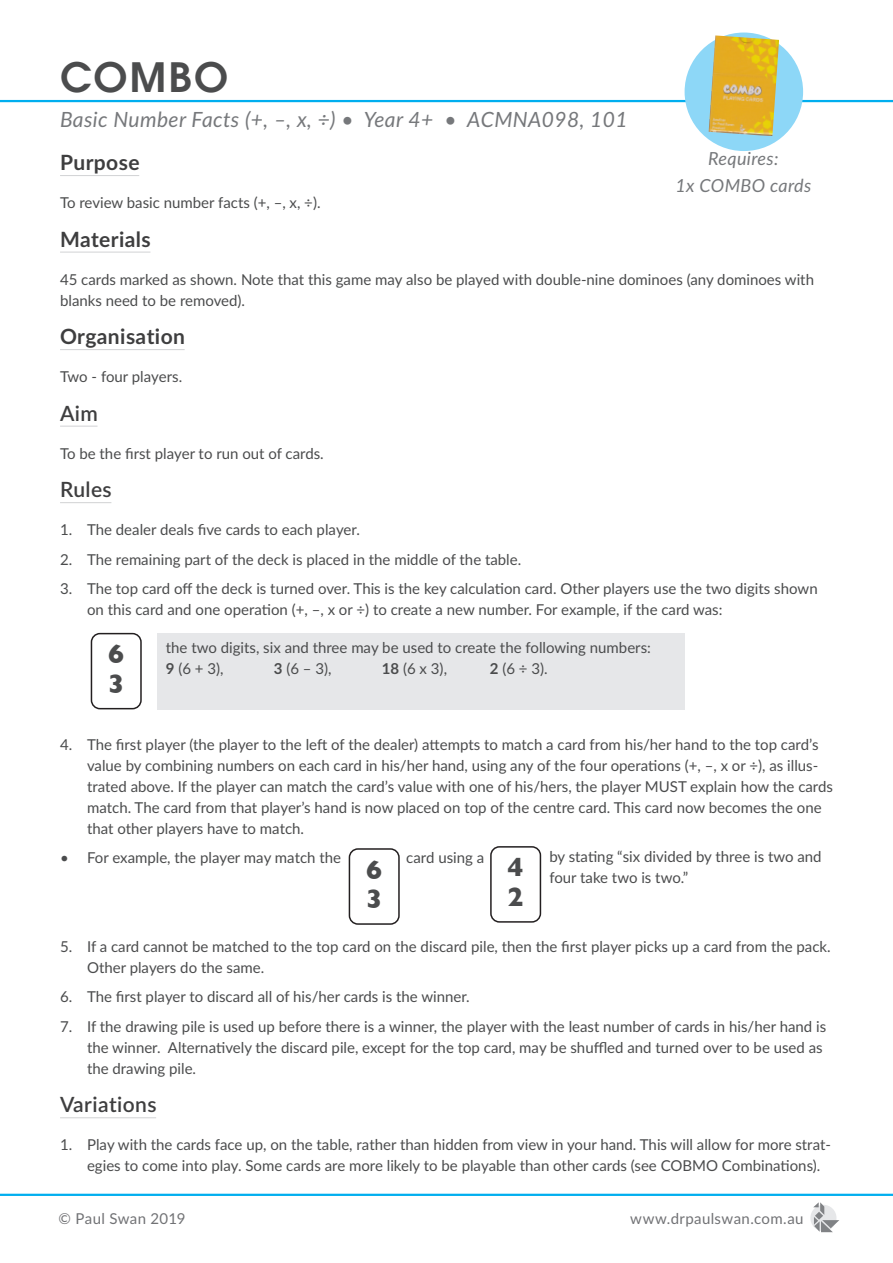
<style>
.page{position:relative;width:893px;height:1263px;background:#fff}
.page>*{position:absolute;margin:0;border:0;box-sizing:border-box;transform-origin:0 0}
.Page_Heading{font:600 40.5px "Avant Garde LT";letter-spacing:.05em;color:#4b4c4d}
.t1{font:700 27px "Gill Sans";color:#4b4c4d}
.Page_Subheading{font:italic 21px "Lato";letter-spacing:.02em;color:#76787b}
.Subheading{font:700 21px "Lato";letter-spacing:.02em;color:#3e3e3f}
.Subheading-2{font:600 21px "Lato";letter-spacing:.02em;color:#3e3e3f}
.Page_Subheading-2{font:italic 18px "Lato";letter-spacing:.02em;color:#76787b}
.t2{font:15px/21px "Lato";color:#4b4c4d}
.Page_Heading-2{font:15px "Lato";letter-spacing:.025em;color:#717275}
.s1{font-weight:700}
</style>
<div class="page">
<hr style="left:0;top:100px;width:893px;height:2px;background:#00aeef">
<div style="left:685px;top:33px;width:118px;height:118px;background:#8dd7f7;border-radius:50%"></div>
<hr style="left:0;top:1194px;width:893px;height:2px;background:#00aeef">
<hr style="left:60px;top:175px;width:79px;height:1px;background:#d1d2d4">
<hr style="left:60px;top:252px;width:90px;height:1px;background:#d1d2d4">
<hr style="left:60px;top:349px;width:125px;height:1px;background:#d1d2d4">
<hr style="left:60px;top:426px;width:38px;height:1px;background:#d1d2d4">
<hr style="left:60px;top:502px;width:51px;height:1px;background:#d1d2d4">
<hr style="left:60px;top:1117px;width:96px;height:1px;background:#d1d2d4">
<div style="left:810px;top:1205px;width:26px;height:26px;background:#e6e7e9;border-radius:50%"></div>
<svg style="left:813px;top:1202px;width:26px;height:30px"></svg>
<img style="left:709px;top:35px;width:70px;height:101px">
<div style="left:349px;top:848px;width:51px;height:77px;border:2px solid #231f20;border-radius:9px"></div>
<div style="left:490px;top:846px;width:51px;height:77px;border:2px solid #231f20;border-radius:9px"></div>
<div style="left:91px;top:633px;width:51px;height:76px;border:2px solid #231f20;border-radius:9px"></div>
<div style="left:157px;top:633px;width:528px;height:76px;background:#e6e7e9"></div>
<p class="Page_Heading" style="left:60px;top:50px;width:170px">COMBO</p>
<p class="Page_Subheading" style="left:60px;top:104px;width:569px">Basic Number Facts (+, –, x, ÷) • Year 4+ • ACMNA098, 101</p>
<p class="Subheading" style="left:60px;top:147px;width:81px">Purpose</p>
<p class="t2" style="left:60px;top:191px;width:262px">To review basic number facts (+, –, x, ÷).</p>
<p class="Subheading" style="left:60px;top:223px;width:92px">Materials</p>
<p class="t2" style="left:60px;top:268px;width:755px">45 cards marked as shown. Note that this game may also be played with double-nine dominoes (any dominoes with blanks need to be removed).</p>
<p class="Subheading" style="left:60px;top:321px;width:126px">Organisation</p>
<p class="t2" style="left:60px;top:365px;width:124px">Two - four players.</p>
<p class="Subheading-2" style="left:60px;top:398px;width:39px">Aim</p>
<p class="t2" style="left:60px;top:442px;width:265px">To be the first player to run out of cards.</p>
<p class="Subheading-2" style="left:60px;top:474px;width:53px">Rules</p>
<p class="t2" style="left:60px;top:518px;width:301px">1. The dealer deals five cards to each player.</p>
<p class="t2" style="left:60px;top:548px;width:463px">2. The remaining part of the deck is placed in the middle of the table.</p>
<p class="t2" style="left:87px;top:577px;width:732px;text-indent:-27px">3. The top card off the deck is turned over. This is the key calculation card. Other players use the two digits shown on this card and one operation (+, –, x or ÷) to create a new number. For example, if the card was:</p>
<p class="Page_Subheading-2" style="left:708px;top:146px;width:72px">Requires:</p>
<p class="Page_Subheading-2" style="left:675px;top:173px;width:137px">1x COMBO cards</p>
<p class="t1" style="left:108px;top:638px;width:18px">6</p>
<p class="t1" style="left:108px;top:668px;width:18px">3</p>
<p class="t2" style="left:166px;top:637px;width:487px">the two digits, six and three may be used to create the following numbers:<br><span class="s1">9</span> (6 + 3),</p>
<p class="t2" style="left:274px;top:658px;width:59px"><span class="s1">3</span> (6 – 3),</p>
<p class="t2" style="left:382px;top:658px;width:67px"><span class="s1">18</span> (6 x 3),</p>
<p class="t2" style="left:490px;top:658px;width:59px"><span class="s1">2</span> (6 ÷ 3).</p>
<p class="t2" style="left:87px;top:733px;width:747px;text-indent:-27px">4. The first player (the player to the left of the dealer) attempts to match a card from his/her hand to the top card’s value by combining numbers on each card in his/her hand, using any of the four operations (+, –, x or ÷), as illus&shy;trated above. If the player can match the card’s value with one of his/hers, the player MUST explain how the cards match. The card from that player’s hand is now placed on top of the centre card. This card now becomes the one that other players have to match.</p>
<p class="t2" style="left:60px;top:846px;width:283px">• For example, the player may match the</p>
<p class="t2" style="left:406px;top:846px;width:79px">card using a</p>
<p class="t2" style="left:549px;top:845px;width:274px">by stating “six divided by three is two and four take two is two.”</p>
<p class="t1" style="left:508px;top:851px;width:18px">4</p>
<p class="t1" style="left:508px;top:881px;width:18px">2</p>
<p class="t1" style="left:366px;top:854px;width:18px">6</p>
<p class="t1" style="left:366px;top:883px;width:18px">3</p>
<p class="t2" style="left:87px;top:935px;width:745px;text-indent:-27px">5. If a card cannot be matched to the top card on the discard pile, then the first player picks up a card from the pack.<br>Other players do the same.</p>
<p class="t2" style="left:60px;top:985px;width:411px">6. The first player to discard all of his/her cards is the winner.</p>
<p class="t2" style="left:87px;top:1015px;width:741px;text-indent:-27px">7. If the drawing pile is used up before there is a winner, the player with the least number of cards in his/her hand is the winner. Alternatively the discard pile, except for the top card, may be shuffled and turned over to be used as the drawing pile.</p>
<p class="Subheading-2" style="left:60px;top:1089px;width:98px">Variations</p>
<p class="t2" style="left:87px;top:1133px;width:745px;text-indent:-27px">1. Play with the cards face up, on the table, rather than hidden from view in your hand. This will allow for more strat&shy;egies to come into play. Some cards are more likely to be playable than other cards (see COBMO Combinations).</p>
<p class="Page_Heading-2" style="left:59px;top:1207px;width:128px">© Paul Swan 2019</p>
<p class="Page_Heading-2" style="left:630px;top:1207px;width:175px">www.drpaulswan.com.au</p>
</div>
